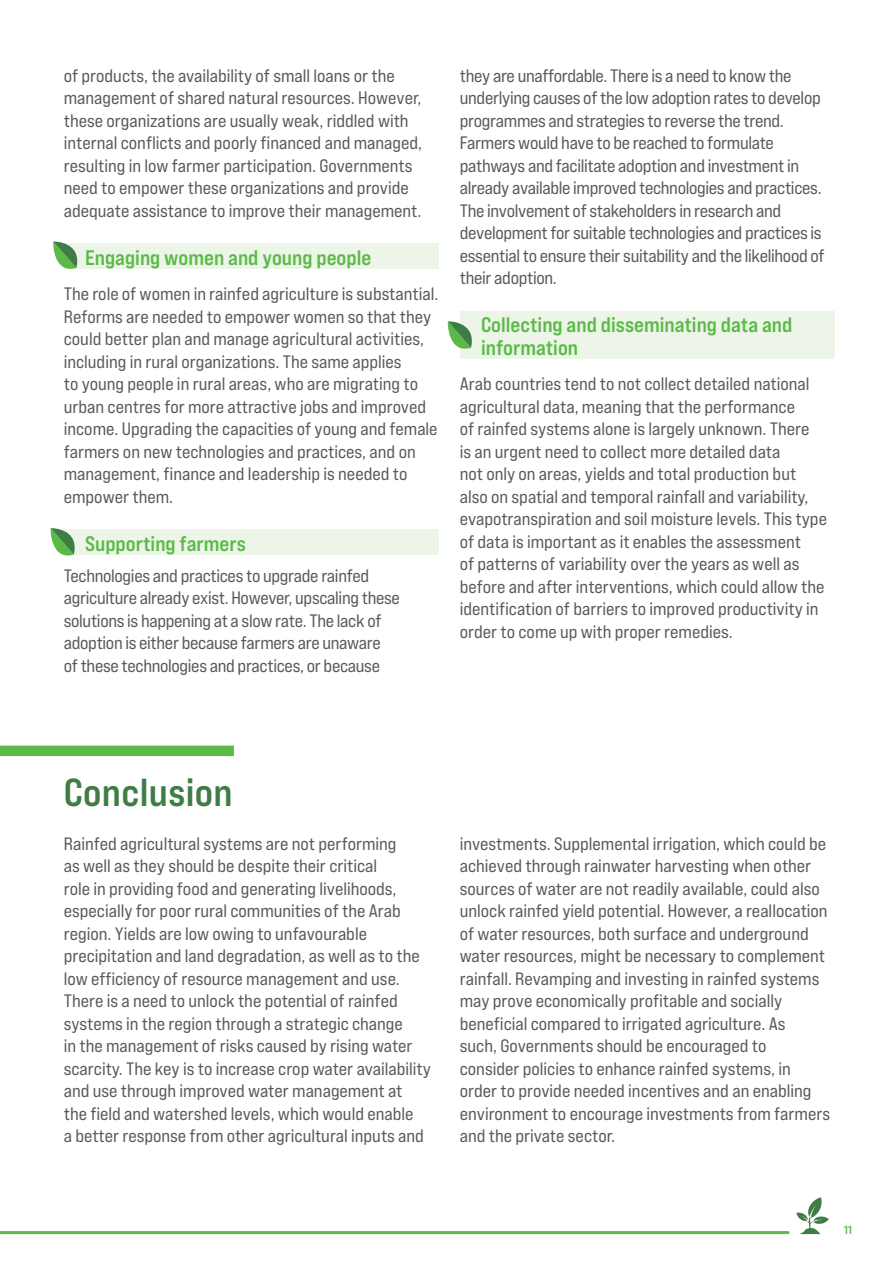
<style>
.page{position:relative;width:893px;height:1263px;background:#fff}
.page>*{position:absolute;margin:0;border:0;box-sizing:border-box;transform-origin:0 0}
.t1{font:39px "Bebas Neue Pro Exp Bd";letter-spacing:.01em;color:#3e7d45}
.t2{font:21px/22.5px "Bebas Neue Pro Exp Bd";color:#5bba47}
.t3{font:18px/22.5px "Bebas Neue Pro Exp Rg";color:#58595b}
.t4{font:12px "Bebas Neue Pro Exp Bd";color:#5bba47}
</style>
<div class="page">
<hr style="left:0;top:1231px;width:788px;height:3px;background:#5bba47">
<svg style="left:796px;top:1197px;width:33px;height:37px"></svg>
<div style="left:64px;top:244px;width:374px;height:25px;background:#ecf5e8"></div>
<div style="left:64px;top:530px;width:374px;height:25px;background:#ecf5e8"></div>
<div style="left:460px;top:311px;width:374px;height:48px;background:#ecf5e8"></div>
<svg style="left:53px;top:241px;width:28px;height:28px"></svg>
<svg style="left:448px;top:321px;width:24px;height:28px"></svg>
<svg style="left:51px;top:528px;width:27px;height:28px"></svg>
<div style="left:0;top:746px;width:234px;height:10px;background:#5bba47"></div>
<p class="t3" style="left:64px;top:64px;width:360px">of products, the availability of small loans or the management of shared natural resources. However, these organizations are usually weak, riddled with internal conflicts and poorly financed and managed, resulting in low farmer participation. Governments need to empower these organizations and provide adequate assistance to improve their management.</p>
<p class="t2" style="left:85px;top:246px;width:288px">Engaging women and young people</p>
<p class="t3" style="left:64px;top:282px;width:376px">The role of women in rainfed agriculture is substantial.<br>Reforms are needed to empower women so that they could better plan and manage agricultural activities, including in rural organizations. The same applies<br>to young people in rural areas, who are migrating to urban centres for more attractive jobs and improved income. Upgrading the capacities of young and female farmers on new technologies and practices, and on management, finance and leadership is needed to empower them.</p>
<p class="t2" style="left:85px;top:532px;width:162px">Supporting farmers</p>
<p class="t3" style="left:64px;top:564px;width:338px">Technologies and practices to upgrade rainfed agriculture already exist. However, upscaling these solutions is happening at a slow rate. The lack of adoption is either because farmers are unaware<br>of these technologies and practices, or because</p>
<p class="t3" style="left:460px;top:64px;width:366px">they are unaffordable. There is a need to know the underlying causes of the low adoption rates to develop programmes and strategies to reverse the trend.<br>Farmers would have to be reached to formulate pathways and facilitate adoption and investment in already available improved technologies and practices.<br>The involvement of stakeholders in research and development for suitable technologies and practices is essential to ensure their suitability and the likelihood of their adoption.</p>
<p class="t2" style="left:481px;top:313px;width:313px">Collecting and disseminating data and information</p>
<p class="t3" style="left:460px;top:372px;width:369px">Arab countries tend to not collect detailed national agricultural data, meaning that the performance<br>of rainfed systems alone is largely unknown. There<br>is an urgent need to collect more detailed data<br>not only on areas, yields and total production but also on spatial and temporal rainfall and variability, evapotranspiration and soil moisture levels. This type of data is important as it enables the assessment<br>of patterns of variability over the years as well as before and after interventions, which could allow the identification of barriers to improved productivity in order to come up with proper remedies.</p>
<h1 class="t1" style="left:64px;top:768px;width:170px">Conclusion</h1>
<p class="t3" style="left:64px;top:832px;width:369px">Rainfed agricultural systems are not performing<br>as well as they should be despite their critical<br>role in providing food and generating livelihoods, especially for poor rural communities of the Arab region. Yields are low owing to unfavourable precipitation and land degradation, as well as to the low efficiency of resource management and use.<br>There is a need to unlock the potential of rainfed systems in the region through a strategic change<br>in the management of risks caused by rising water scarcity. The key is to increase crop water availability and use through improved water management at<br>the field and watershed levels, which would enable<br>a better response from other agricultural inputs and</p>
<p class="t3" style="left:460px;top:832px;width:372px">investments. Supplemental irrigation, which could be achieved through rainwater harvesting when other sources of water are not readily available, could also unlock rainfed yield potential. However, a reallocation of water resources, both surface and underground water resources, might be necessary to complement rainfall. Revamping and investing in rainfed systems may prove economically profitable and socially beneficial compared to irrigated agriculture. As<br>such, Governments should be encouraged to consider policies to enhance rainfed systems, in order to provide needed incentives and an enabling environment to encourage investments from farmers and the private sector.</p>
<p class="t4" style="left:844px;top:1222px;width:10px">11</p>
</div>
